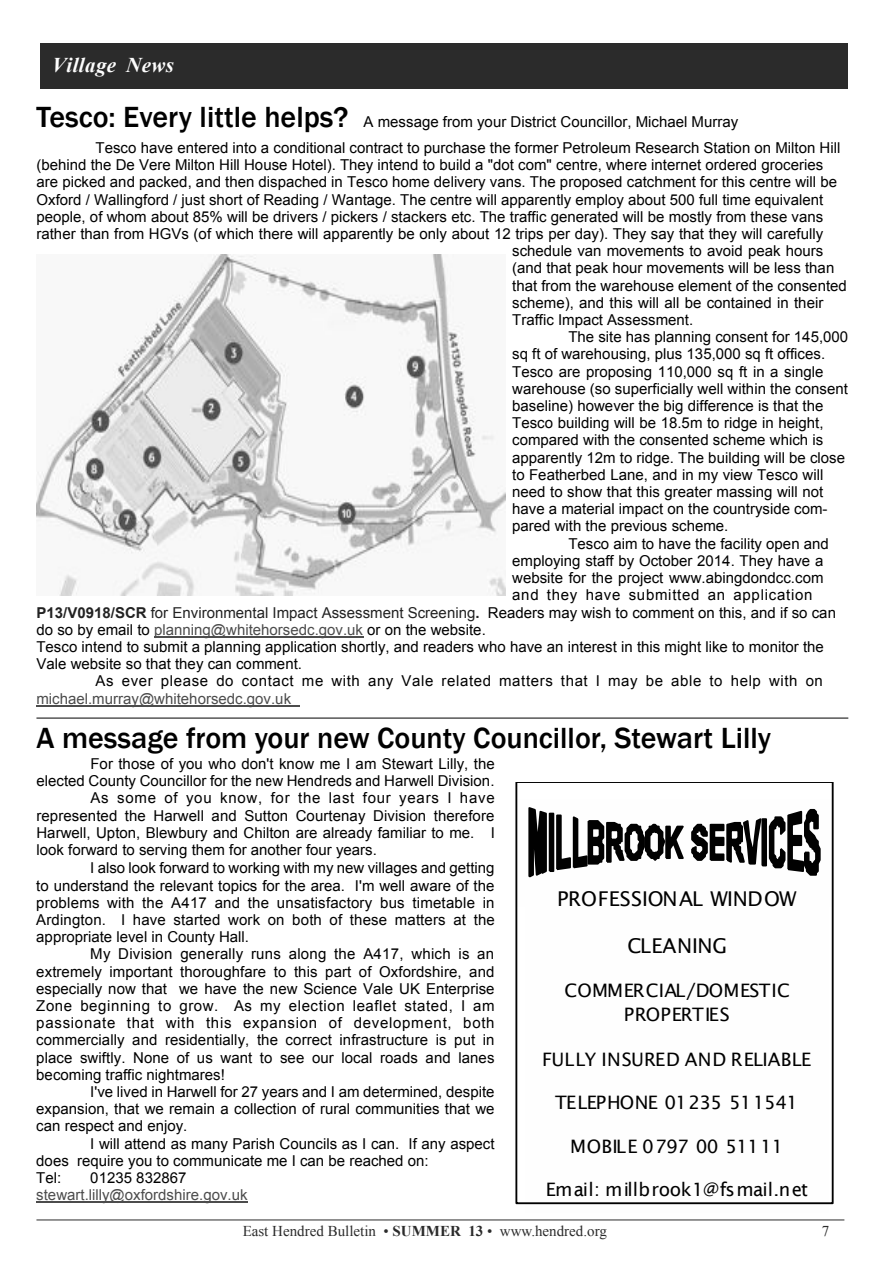
<style>
.page{position:relative;width:893px;height:1263px;background:#fff}
.page>*{position:absolute;margin:0;border:0;box-sizing:border-box;transform-origin:0 0}
.t1{font:30px "font 0000000017 beb 125";color:#010101}
.t2{font:21px "font 0000000017 beb 125";letter-spacing:.02em;color:#fdfdfd}
.t3{font:20.4px "font 0000000017 beb 126";letter-spacing:-.01em;color:#010101}
.t4{font:18.6px/24.2px "font 0000000017 beb 126";letter-spacing:.005em;color:#010101;text-align:center}
.t5{font:18.6px "font 0000000017 beb 126";letter-spacing:-.035em;color:#010101}
.t6{font:15px "font 0000000017 beb 125";color:#010101}
.t7{font:15px "font 0000000017 beb 125";letter-spacing:.04em;color:#010101}
.t8{font:15px "font 0000000017 beb 125";letter-spacing:.05em;color:#010101}
.t9{font:15px "font 0000000017 beb 125";color:#222}
.t10{font:15px "font 0000000017 beb 125";color:#4c4c4c}
.t11{font:15px "font 0000000017 beb 125";color:#2b2b2b}
.t12{font:15px "font 0000000017 beb 125";letter-spacing:.02em;color:#010101}
.s1{font-size:30px}
.s2{font-family:"font 0000000017 beb 126"}
.s3{color:#010101}
.s4{color:#4c4c4c}
</style>
<div class="page">
<div style="left:40px;top:43px;width:808px;height:46px;background:#2b2b2b"></div>
<hr style="left:36px;top:1219px;width:808px;height:1px;background:#2b2b2b">
<svg style="left:515px;top:782px;width:319px;height:422px"></svg>
<hr style="left:154px;top:636px;width:209px;height:1px;background:#4c4c4c">
<hr style="left:36px;top:705px;width:264px;height:1px;background:#4c4c4c">
<img style="left:36px;top:254px;width:469px;height:341px">
<hr style="left:36px;top:718px;width:812px;height:1px;background:#010101">
<hr style="left:36px;top:1202px;width:212px;height:1px;background:#4c4c4c">
<h2 class="t2" style="left:52px;top:53px;width:123px">Village News</h2>
<p class="t6" style="left:36px;top:114px;width:703px"><span class="s1">Tesco: Every little helps?</span> A message from your District Councillor, Michael Murray</p>
<p class="t6" style="left:96px;top:139px;width:746px">Tesco have entered into a conditional contract to purchase the former Petroleum Research Station on Milton Hill</p>
<p class="t6" style="left:36px;top:157px;width:788px">(behind the De Vere Milton Hill House Hotel). They intend to build a "dot com" centre, where internet ordered groceries</p>
<p class="t6" style="left:36px;top:174px;width:802px">are picked and packed, and then dispached in Tesco home delivery vans. The proposed catchment for this centre will be</p>
<p class="t6" style="left:36px;top:191px;width:788px">Oxford / Wallingford / just short of Reading / Wantage. The centre will apparently employ about 500 full time equivalent</p>
<p class="t6" style="left:36px;top:208px;width:788px">people, of whom about 85% will be drivers / pickers / stackers etc. The traffic generated will be mostly from these vans</p>
<p class="t6" style="left:36px;top:225px;width:788px">rather than from HGVs (of which there will apparently be only about 12 trips per day). They say that they will carefully</p>
<p class="t6" style="left:512px;top:243px;width:313px">schedule van movements to avoid peak hours</p>
<p class="t6" style="left:512px;top:260px;width:324px">(and that peak hour movements will be less than</p>
<p class="t6" style="left:512px;top:277px;width:336px">that from the warehouse element of the consented</p>
<p class="t6" style="left:512px;top:294px;width:313px">scheme), and this will all be contained in their</p>
<p class="t6" style="left:512px;top:311px;width:183px">Traffic Impact Assessment.</p>
<p class="t6" style="left:568px;top:329px;width:281px">The site has planning consent for 145,000</p>
<p class="t6" style="left:512px;top:346px;width:314px">sq ft of warehousing, plus 135,000 sq ft offices.</p>
<p class="t6" style="left:512px;top:363px;width:313px">Tesco are proposing 110,000 sq ft in a single</p>
<p class="t6" style="left:512px;top:380px;width:337px">warehouse (so superficially well within the consent</p>
<p class="t6" style="left:512px;top:397px;width:313px">baseline) however the big difference is that the</p>
<p class="t6" style="left:512px;top:415px;width:313px">Tesco building will be 18.5m to ridge in height,</p>
<p class="t6" style="left:512px;top:432px;width:313px">compared with the consented scheme which is</p>
<p class="t6" style="left:512px;top:449px;width:334px">apparently 12m to ridge. The building will be close</p>
<p class="t6" style="left:512px;top:466px;width:313px">to Featherbed Lane, and in my view Tesco will</p>
<p class="t6" style="left:512px;top:483px;width:313px">need to show that this greater massing will not</p>
<p class="t6" style="left:512px;top:501px;width:317px">have a material impact on the countryside com-</p>
<p class="t6" style="left:512px;top:518px;width:218px">pared with the previous scheme.</p>
<p class="t6" style="left:568px;top:535px;width:262px">Tesco aim to have the facility open and</p>
<p class="t6" style="left:512px;top:552px;width:313px">employing staff by October 2014. They have a</p>
<p class="t6" style="left:512px;top:569px;width:313px">website for the project www.abingdondcc.com</p>
<p class="t8" style="left:512px;top:587px;width:302px">and they have submitted an application</p>
<p class="t9" style="left:36px;top:604px;width:801px"><span class="s2">P13/V0918/SCR</span> for Environmental Impact Assessment Screening<span class="s2">.</span> <span class="s3">Readers may wish to comment on this, and if so can</span></p>
<p class="t6" style="left:36px;top:621px;width:451px">do so by email to <span class="s4">planning@whitehorsedc.gov.uk</span> or on the website.</p>
<p class="t6" style="left:36px;top:638px;width:789px">Tesco intend to submit a planning application shortly, and readers who have an interest in this might like to monitor the</p>
<p class="t6" style="left:36px;top:655px;width:267px">Vale website so that they can comment.</p>
<p class="t7" style="left:96px;top:673px;width:729px">As ever please do contact me with any Vale related matters that I may be able to help with on</p>
<p class="t10" style="left:36px;top:690px;width:256px">michael.murray@whitehorsedc.gov.uk</p>
<h1 class="t1" style="left:36px;top:720px;width:736px">A message from your new County Councillor, Stewart Lilly</h1>
<p class="t6" style="left:90px;top:755px;width:406px">For those of you who don't know me I am Stewart Lilly, the</p>
<p class="t6" style="left:36px;top:773px;width:460px">elected County Councillor for the new Hendreds and Harwell Division.</p>
<p class="t8" style="left:90px;top:790px;width:406px">As some of you know, for the last four years I have</p>
<p class="t6" style="left:36px;top:807px;width:459px">represented the Harwell and Sutton Courtenay Division therefore</p>
<p class="t6" style="left:36px;top:824px;width:460px">Harwell, Upton, Blewbury and Chilton are already familiar to me. I</p>
<p class="t6" style="left:36px;top:841px;width:342px">look forward to serving them for another four years.</p>
<p class="t6" style="left:90px;top:860px;width:406px">I also look forward to working with my new villages and getting</p>
<p class="t6" style="left:36px;top:877px;width:460px">to understand the relevant topics for the area. I'm well aware of the</p>
<p class="t6" style="left:36px;top:894px;width:460px">problems with the A417 and the unsatisfactory bus timetable in</p>
<p class="t6" style="left:36px;top:911px;width:460px">Ardington. I have started work on both of these matters at the</p>
<p class="t6" style="left:36px;top:928px;width:214px">appropriate level in County Hall.</p>
<p class="t12" style="left:90px;top:946px;width:405px">My Division generally runs along the A417, which is an</p>
<p class="t6" style="left:36px;top:963px;width:460px">extremely important thoroughfare to this part of Oxfordshire, and</p>
<p class="t6" style="left:36px;top:980px;width:460px">especially now that we have the new Science Vale UK Enterprise</p>
<p class="t7" style="left:36px;top:997px;width:460px">Zone beginning to grow. As my election leaflet stated, I am</p>
<p class="t8" style="left:36px;top:1014px;width:460px">passionate that with this expansion of development, both</p>
<p class="t6" style="left:36px;top:1032px;width:460px">commercially and residentially, the correct infrastructure is put in</p>
<p class="t6" style="left:36px;top:1049px;width:460px">place swiftly. None of us want to see our local roads and lanes</p>
<p class="t6" style="left:36px;top:1066px;width:190px">becoming traffic nightmares!</p>
<p class="t6" style="left:90px;top:1083px;width:406px">I've lived in Harwell for 27 years and I am determined, despite</p>
<p class="t6" style="left:36px;top:1100px;width:460px">expansion, that we remain a collection of rural communities that we</p>
<p class="t6" style="left:36px;top:1118px;width:153px">can respect and enjoy.</p>
<p class="t6" style="left:90px;top:1135px;width:406px">I will attend as many Parish Councils as I can. If any aspect</p>
<p class="t6" style="left:36px;top:1152px;width:394px">does require you to communicate me I can be reached on:</p>
<p class="t6" style="left:36px;top:1169px;width:27px">Tel:</p>
<p class="t6" style="left:90px;top:1169px;width:98px">01235 832867</p>
<p class="t10" style="left:36px;top:1186px;width:213px">stewart.lilly@oxfordshire.gov.uk</p>
<h3 class="t3" style="left:557px;top:887px;width:241px">PROFESSIONAL WINDOW</h3>
<h3 class="t3" style="left:627px;top:933px;width:101px">CLEANING</h3>
<p class="t4" style="left:564px;top:978px;width:227px">COMMERCIAL/DOMESTIC<br>PROPERTIES</p>
<p class="t4" style="left:542px;top:1047px;width:270px">FULLY INSURED AND RELIABLE</p>
<p class="t5" style="left:555px;top:1090px;width:244px">TELEPHONE 01235 511541</p>
<p class="t5" style="left:570px;top:1135px;width:215px">MOBILE 0797 00 51111</p>
<p class="t4" style="left:546px;top:1177px;width:264px">Email: millbrook1@fsmail.net</p>
<p class="t11" style="left:243px;top:1223px;width:366px">East Hendred Bulletin • SUMMER 13 • www.hendred.org</p>
<p class="t11" style="left:822px;top:1223px;width:9px">7</p>
</div>
